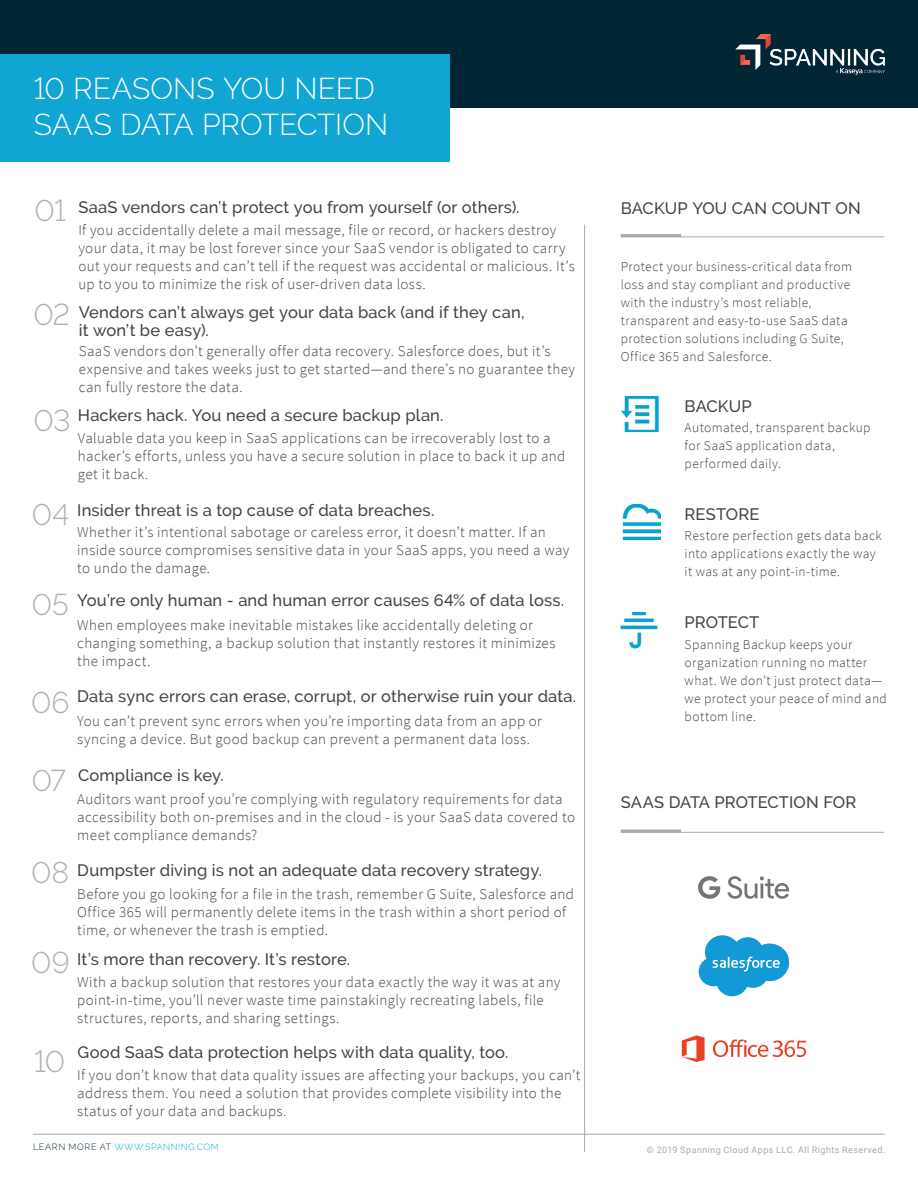
<style>
.page{position:relative;width:918px;height:1188px;background:#fff}
.page>*{position:absolute;margin:0;border:0;box-sizing:border-box;transform-origin:0 0}
.t1{font:300 30px/36px "Raleway";color:#fff}
.t2{font:300 30px "Raleway";letter-spacing:-.01em;color:#b4b1ad}
.t3{font:500 16.5px "Raleway";letter-spacing:.01em;color:#444}
.t4{font:300 15px/18px "Source Sans Pro";letter-spacing:.025em;color:#444}
.t5{font:300 13.5px/18px "Source Sans Pro";letter-spacing:.03em;color:#3c4543}
.t6{font:9px "Roboto";letter-spacing:.05em;color:#aaa}
.t7{font:300 9px "Raleway";letter-spacing:.05em;color:#10a5d3}
.s1{font-family:"Roboto";font-size:13.5px}
.s2{color:#002636}
</style>
<div class="page">
<div style="left:0;top:0;width:918px;height:108px;background:#002636"></div>
<div style="left:0;top:54px;width:450px;height:108px;background:#10a5d3"></div>
<hr style="left:33px;top:1134px;width:852px;height:1px;background:#aaa">
<hr style="left:621px;top:237px;width:263px;height:1px;background:#aaa">
<hr style="left:621px;top:832px;width:263px;height:1px;background:#aaa">
<hr style="left:584px;top:225px;width:1px;height:927px;background:#aaa">
<hr style="left:621px;top:234px;width:60px;height:3px;background:#aaa">
<hr style="left:621px;top:830px;width:60px;height:2px;background:#aaa">
<svg style="left:699px;top:935px;width:90px;height:61px"></svg>
<svg style="left:713px;top:1039px;width:93px;height:18px"></svg>
<svg style="left:682px;top:1035px;width:23px;height:27px"></svg>
<svg style="left:698px;top:876px;width:22px;height:23px"></svg>
<svg style="left:727px;top:876px;width:62px;height:23px"></svg>
<img style="left:736px;top:34px;width:148px;height:40px">
<img style="left:621px;top:396px;width:38px;height:36px">
<img style="left:622px;top:504px;width:38px;height:36px">
<img style="left:620px;top:612px;width:38px;height:37px">
<p class="t1" style="left:34px;top:70px;width:356px">10 REASONS YOU NEED<br>SAAS DATA PROTECTION</p>
<p class="t2" style="left:35px;top:193px;width:33px">01</p>
<p class="t2" style="left:33px;top:297px;width:38px">02</p>
<p class="t2" style="left:33px;top:403px;width:39px">03</p>
<p class="t2" style="left:32px;top:497px;width:39px">04</p>
<p class="t2" style="left:32px;top:587px;width:38px">05</p>
<p class="t2" style="left:31px;top:685px;width:40px">06</p>
<p class="t2" style="left:32px;top:763px;width:36px">07</p>
<p class="t2" style="left:31px;top:855px;width:39px">08</p>
<p class="t2" style="left:31px;top:945px;width:40px">09</p>
<p class="t2" style="left:34px;top:1044px;width:33px">10</p>
<p class="t3" style="left:78px;top:198px;width:443px">SaaS vendors can’t protect you from yourself (or others).</p>
<p class="t4" style="left:78px;top:221px;width:498px">If you accidentally delete a mail message, file or record, or hackers destroy your data, it may be lost forever since your SaaS vendor is obligated to carry out your requests and can’t tell if the request was accidental or malicious. It’s up to you to minimize the risk of user-driven data loss.</p>
<p class="t3" style="left:79px;top:303px;width:447px">Vendors can’t always get your data back (and if they can,</p>
<p class="t3" style="left:79px;top:321px;width:132px">it won’t be easy).</p>
<p class="t4" style="left:79px;top:342px;width:498px">SaaS vendors don’t generally offer data recovery. Salesforce does, but it’s expensive and takes weeks just to get started—and there’s no guarantee they can fully restore the data.</p>
<p class="t3" style="left:78px;top:406px;width:367px">Hackers hack. You need a secure backup plan.</p>
<p class="t4" style="left:78px;top:429px;width:489px">Valuable data you keep in SaaS applications can be irrecoverably lost to a hacker’s efforts, unless you have a secure solution in place to back it up and get it back.</p>
<p class="t3" style="left:77px;top:501px;width:359px">Insider threat is a top cause of data breaches.</p>
<p class="t4" style="left:77px;top:523px;width:494px">Whether it’s intentional sabotage or careless error, it doesn’t matter. If an inside source compromises sensitive data in your SaaS apps, you need a way to undo the damage.</p>
<p class="t3" style="left:77px;top:591px;width:489px">You’re only human - and human error causes 64% of data loss.</p>
<p class="t4" style="left:77px;top:616px;width:480px">When employees make inevitable mistakes like accidentally deleting or changing something, a backup solution that instantly restores it minimizes the impact.</p>
<p class="t3" style="left:77px;top:686px;width:501px">Data sync errors can erase, corrupt, or otherwise ruin your data.</p>
<p class="t4" style="left:77px;top:712px;width:466px">You can’t prevent sync errors when you’re importing data from an app or syncing a device. But good backup can prevent a permanent data loss.</p>
<p class="t3" style="left:78px;top:766px;width:147px">Compliance is key.</p>
<p class="t4" style="left:77px;top:791px;width:499px">Auditors want proof you’re complying with regulatory requirements for data accessibility both on-premises and in the cloud - is your SaaS data covered to meet compliance demands?</p>
<p class="t3" style="left:77px;top:860px;width:466px">Dumpster diving is not an adequate data recovery strategy.</p>
<p class="t4" style="left:77px;top:885px;width:498px">Before you go looking for a file in the trash, remember G Suite, Salesforce and<br>Office 365 will permanently delete items in the trash within a short period of time, or whenever the trash is emptied.</p>
<p class="t3" style="left:77px;top:950px;width:274px">It’s more than recovery. It’s restore.</p>
<p class="t4" style="left:77px;top:973px;width:485px">With a backup solution that restores your data exactly the way it was at any point-in-time, you’ll never waste time painstakingly recreating labels, file structures, reports, and sharing settings.</p>
<p class="t3" style="left:78px;top:1043px;width:432px">Good SaaS data protection helps with data quality, too.</p>
<p class="t4" style="left:77px;top:1066px;width:505px">If you don’t know that data quality issues are affecting your backups, you can’t address them. You need a solution that provides complete visibility into the status of your data and backups<span class="s1">.</span></p>
<p class="t7" style="left:33px;top:1142px;width:187px"><span class="s2">LEARN MORE AT</span> WWW.SPANNING.COM</p>
<p class="t3" style="left:621px;top:199px;width:242px">BACKUP YOU CAN COUNT ON</p>
<p class="t5" style="left:621px;top:257px;width:233px">Protect your business-critical data from loss and stay compliant and productive with the industry’s most reliable, transparent and easy-to-use SaaS data protection solutions including G Suite, Office 365 and Salesforce.</p>
<p class="t3" style="left:685px;top:396px;width:69px">BACKUP</p>
<p class="t5" style="left:685px;top:419px;width:187px">Automated, transparent backup for SaaS application data, performed daily.</p>
<p class="t3" style="left:685px;top:504px;width:76px">RESTORE</p>
<p class="t5" style="left:685px;top:526px;width:199px">Restore perfection gets data back into applications exactly the way it was at any point-in-time.</p>
<p class="t3" style="left:685px;top:612px;width:76px">PROTECT</p>
<p class="t5" style="left:685px;top:636px;width:204px">Spanning Backup keeps your organization running no matter what. We don’t just protect data— we protect your peace of mind and bottom line.</p>
<p class="t3" style="left:621px;top:793px;width:237px">SAAS DATA PROTECTION FOR</p>
<p class="t6" style="left:647px;top:1144px;width:240px">© 2019 Spanning Cloud Apps LLC. All Rights Reserved.</p>
</div>
